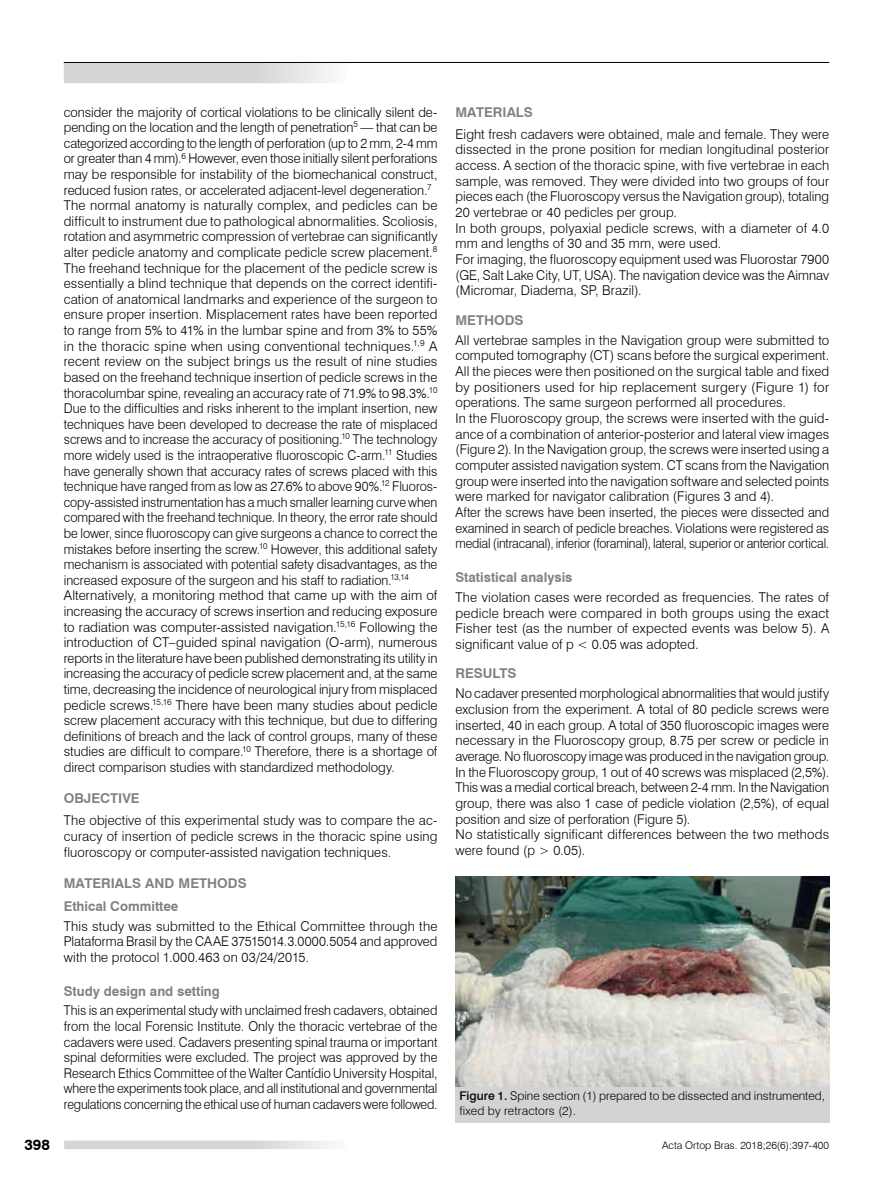
<style>
.page{position:relative;width:893px;height:1191px;background:#fff}
.page>*{position:absolute;margin:0;border:0;box-sizing:border-box;transform-origin:0 0}
.t1{font:700 15px "Swiss 721 BT";color:#000}
.t2{font:300 13.5px/15.6px "Swiss 721 BT";color:#000}
.t3{font:300 13.5px/15.6px "Swiss 721 BT";color:#000;text-align:justify;scale:.95 1}
.t4{font:700 13.5px/23px "Swiss 721 BT";color:#808285}
.t5{font:300 12px/15px "Swiss 721 BT";letter-spacing:.005em;color:#000}
.t6{font:300 10.5px "Swiss 721 BT";color:#000}
.s1{font-weight:500}
</style>
<div class="page">
<svg style="left:64px;top:63px;width:267px;height:20px;background:#d7d9da"></svg>
<svg style="left:64px;top:1140px;width:267px;height:9px"></svg>
<hr style="left:64px;top:62px;width:765px;height:1px;background:#000">
<img style="left:455px;top:876px;width:374px;height:210px">
<div style="left:455px;top:1086px;width:374px;height:36px;background:#d1d3d4"></div>
<p class="t1" style="left:24px;top:1135px;width:27px">398</p>
<p class="t2" style="left:64px;top:104px;width:375px">consider the majority of cortical violations to be clinically silent de&shy;pending on the location and the length of penetration<sup>5</sup> — that can be categorized according to the length of perforation (up to 2 mm, 2-4 mm or greater than 4 mm).<sup>6</sup> However, even those initially silent perforations may be responsible for instability of the biomechanical construct, reduced fusion rates, or accelerated adjacent-level degeneration.<sup>7<br></sup>The normal anatomy is naturally complex, and pedicles can be difficult to instrument due to pathological abnormalities. Scoliosis, rotation and asymmetric compression of vertebrae can significantly alter pedicle anatomy and complicate pedicle screw placement.<sup>8<br></sup>The freehand technique for the placement of the pedicle screw is essentially a blind technique that depends on the correct identifi&shy;cation of anatomical landmarks and experience of the surgeon to ensure proper insertion. Misplacement rates have been reported to range from 5% to 41% in the lumbar spine and from 3% to 55% in the thoracic spine when using conventional techniques.<sup>1,9</sup> A recent review on the subject brings us the result of nine studies based on the freehand technique insertion of pedicle screws in the thoracolumbar spine, revealing an accuracy rate of 71.9% to 98.3%.<sup>10<br></sup>Due to the difficulties and risks inherent to the implant insertion, new techniques have been developed to decrease the rate of misplaced screws and to increase the accuracy of positioning.<sup>10</sup> The technology more widely used is the intraoperative fluoroscopic C-arm.<sup>11</sup> Studies have generally shown that accuracy rates of screws placed with this technique have ranged from as low as 27.6% to above 90%.<sup>12</sup> Fluoros&shy;copy-assisted instrumentation has a much smaller learning curve when compared with the freehand technique. In theory, the error rate should be lower, since fluoroscopy can give surgeons a chance to correct the mistakes before inserting the screw.<sup>10</sup> However, this additional safety mechanism is associated with potential safety disadvantages, as the increased exposure of the surgeon and his staff to radiation.<sup>13,14<br></sup>Alternatively, a monitoring method that came up with the aim of increasing the accuracy of screws insertion and reducing exposure to radiation was computer-assisted navigation.<sup>15,16</sup> Following the introduction of CT–guided spinal navigation (O-arm), numerous reports in the literature have been published demonstrating its utility in increasing the accuracy of pedicle screw placement and, at the same time, decreasing the incidence of neurological injury from misplaced pedicle screws.<sup>15,16</sup> There have been many studies about pedicle screw placement accuracy with this technique, but due to differing definitions of breach and the lack of control groups, many of these studies are difficult to compare.<sup>10</sup> Therefore, there is a shortage of direct comparison studies with standardized methodology.</p>
<p class="t4" style="left:64px;top:787px;width:77px">OBJECTIVE</p>
<p class="t2" style="left:64px;top:812px;width:375px;text-align:justify">The objective of this experimental study was to compare the ac&shy;curacy of insertion of pedicle screws in the thoracic spine using fluoroscopy or computer-assisted navigation techniques.</p>
<p class="t4" style="left:64px;top:871px;width:184px">MATERIALS AND METHODS<br>Ethical Committee</p>
<p class="t2" style="left:64px;top:918px;width:375px;text-align:justify">This study was submitted to the Ethical Committee through the Plataforma Brasil by the CAAE 37515014.3.0000.5054 and approved with the protocol 1.000.463 on 03/24/2015.</p>
<p class="t4" style="left:64px;top:979px;width:158px">Study design and setting</p>
<p class="t3" style="left:64px;top:1002px;width:395px">This is an experimental study with unclaimed fresh cadavers, obtained from the local Forensic Institute. Only the thoracic vertebrae of the cadavers were used. Cadavers presenting spinal trauma or important spinal deformities were excluded. The project was approved by the Research Ethics Committee of the Walter Cantídio University Hospital, where the experiments took place, and all institutional and governmental regulations concerning the ethical use of human cadavers were followed.</p>
<p class="t4" style="left:455px;top:100px;width:79px">MATERIALS</p>
<p class="t2" style="left:455px;top:126px;width:375px">Eight fresh cadavers were obtained, male and female. They were dissected in the prone position for median longitudinal posterior access. A section of the thoracic spine, with five vertebrae in each sample, was removed. They were divided into two groups of four pieces each (the Fluoroscopy versus the Navigation group), totaling 20 vertebrae or 40 pedicles per group.<br>In both groups, polyaxial pedicle screws, with a diameter of 4.0 mm and lengths of 30 and 35 mm, were used.<br>For imaging, the fluoroscopy equipment used was Fluorostar 7900 (GE, Salt Lake City, UT, USA). The navigation device was the Aimnav (Micromar, Diadema, SP, Brazil).</p>
<p class="t4" style="left:455px;top:308px;width:70px">METHODS</p>
<p class="t2" style="left:455px;top:332px;width:375px">All vertebrae samples in the Navigation group were submitted to computed tomography (CT) scans before the surgical experiment.<br>All the pieces were then positioned on the surgical table and fixed by positioners used for hip replacement surgery (Figure 1) for operations. The same surgeon performed all procedures.<br>In the Fluoroscopy group, the screws were inserted with the guid&shy;ance of a combination of anterior-posterior and lateral view images (Figure 2). In the Navigation group, the screws were inserted using a computer assisted navigation system. CT scans from the Navigation group were inserted into the navigation software and selected points were marked for navigator calibration (Figures 3 and 4).<br>After the screws have been inserted, the pieces were dissected and examined in search of pedicle breaches. Violations were registered as medial (intracanal), inferior (foraminal), lateral, superior or anterior cortical.</p>
<p class="t4" style="left:455px;top:565px;width:118px">Statistical analysis</p>
<p class="t2" style="left:455px;top:589px;width:375px;text-align:justify">The violation cases were recorded as frequencies. The rates of pedicle breach were compared in both groups using the exact Fisher test (as the number of expected events was below 5). A significant value of p &lt; 0.05 was adopted.</p>
<p class="t4" style="left:455px;top:662px;width:62px">RESULTS</p>
<p class="t2" style="left:455px;top:685px;width:375px">No cadaver presented morphological abnormalities that would justify exclusion from the experiment. A total of 80 pedicle screws were inserted, 40 in each group. A total of 350 fluoroscopic images were necessary in the Fluoroscopy group, 8.75 per screw or pedicle in average. No fluoroscopy image was produced in the navigation group.<br>In the Fluoroscopy group, 1 out of 40 screws was misplaced (2,5%).<br>This was a medial cortical breach, between 2-4 mm. In the Navigation group, there was also 1 case of pedicle violation (2,5%), of equal position and size of perforation (Figure 5).<br>No statistically significant differences between the two methods were found (p &gt; 0.05).</p>
<p class="t5" style="left:459px;top:1088px;width:367px"><span class="s1">Figure 1.</span> Spine section (1) prepared to be dissected and instrumented, fixed by retractors (2).</p>
<p class="t6" style="left:662px;top:1138px;width:168px">Acta Ortop Bras. 2018;26(6):397-400</p>
</div>
